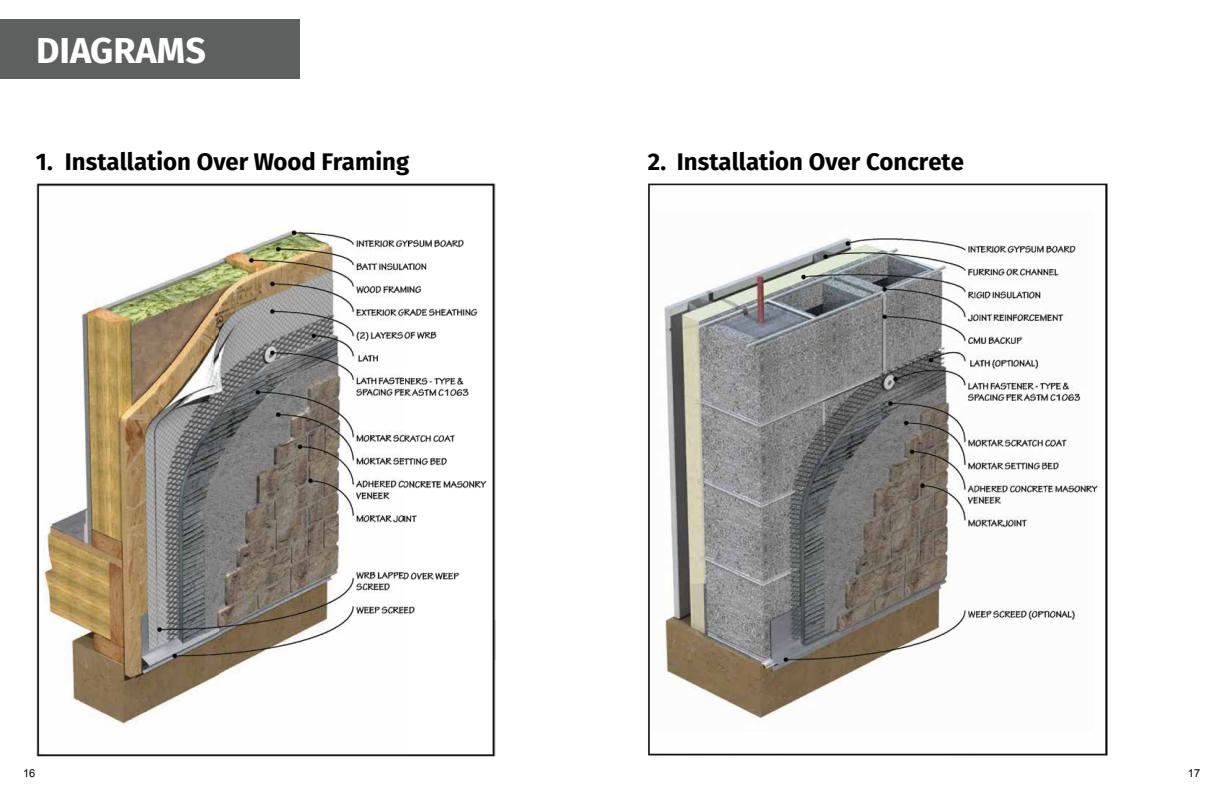
<style>
.page{position:relative;width:1224px;height:792px;background:#fff}
.page>*{position:absolute;margin:0;border:0;box-sizing:border-box;transform-origin:0 0}
.t1{font:700 36px "Fira Sans";color:#fff}
.t2{font:700 24px "Fira Sans";color:#000}
.t3{font:11px "Arial";color:#000}
</style>
<div class="page">
<div style="left:0;top:20px;width:300px;height:59px;background:#5e5f5f"></div>
<img style="left:36px;top:183px;width:460px;height:573px">
<img style="left:648px;top:183px;width:459px;height:573px">
<h1 class="t1" style="left:36px;top:25px;width:171px">DIAGRAMS</h1>
<p class="t2" style="left:36px;top:145px;width:375px">1. Installation Over Wood Framing</p>
<p class="t2" style="left:648px;top:145px;width:317px">2. Installation Over Concrete</p>
<p class="t3" style="left:23px;top:766px;width:14px">16</p>
<p class="t3" style="left:1188px;top:766px;width:14px">17</p>
</div>
